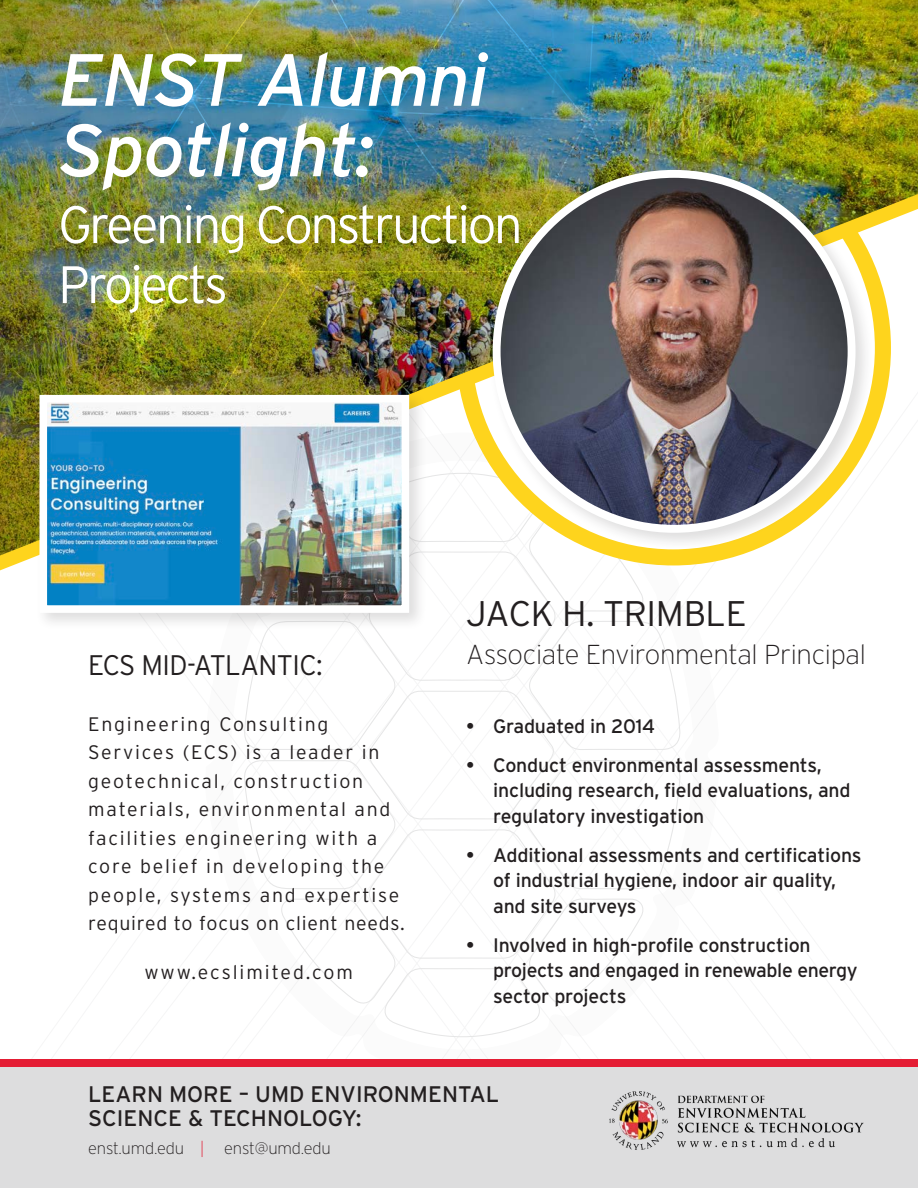
<style>
.page{position:relative;width:918px;height:1188px;background:#fff}
.page>*{position:absolute;margin:0;border:0;box-sizing:border-box;transform-origin:0 0}
.t1{font:italic 73.8px/70.5px "Interstate";letter-spacing:-.02em;color:#fff}
.t2{font:300 52.5px/60px "Interstate";letter-spacing:-.05em;color:#fff}
.t3{font:300 35.55px "Interstate";letter-spacing:-.01em;color:#231f20}
.t4{font:300 28.35px "Interstate";letter-spacing:-.02em;color:#231f20}
.t5{font:200 27.3px "Interstate";letter-spacing:-.01em;color:#231f20}
.t6{font:22.5px "Interstate";color:#231f20}
.t7{font:19.5px/25.5px "Interstate";letter-spacing:-.01em;color:#231f20}
.t8{font:300 19.5px/28.5px "Interstate";letter-spacing:.09em;color:#231f20}
.t9{font:200 16.5px "Interstate";letter-spacing:-.01em;color:#231f20}
.s1{color:#e41d34}
</style>
<div class="page">
<svg style="left:243px;top:583px;width:439px;height:455px"></svg>
<div style="left:0;top:1063px;width:918px;height:125px;background:#ddddde"></div>
<div style="left:0;top:1059px;width:918px;height:8px;background:#e41d34"></div>
<img style="left:609px;top:1092px;width:255px;height:58px">
<img style="left:0;top:0;width:918px;height:194px">
<img style="left:0;top:194px;width:918px;height:376px">
<div style="left:488px;top:165px;width:386px;height:386px;background:#231f20;opacity:.15"></div>
<img style="left:497px;top:175px;width:355px;height:354px">
<div style="left:493px;top:170px;width:363px;height:363px;border:8px solid #fff;border-radius:50%"></div>
<div style="left:35px;top:390px;width:392px;height:240px;background:#231f20;opacity:.15"></div>
<img style="left:48px;top:404px;width:352px;height:200px">
<div style="left:39px;top:395px;width:370px;height:218px;border:8px solid #fff"></div>
<p class="t1" style="left:58px;top:44px;width:431px">ENST Alumni<br>Spotlight:</p>
<p class="t2" style="left:58px;top:194px;width:466px">Greening Construction<br>Projects</p>
<p class="t4" style="left:88px;top:649px;width:236px">ECS MID-ATLANTIC:</p>
<p class="t8" style="left:88px;top:709px;width:318px">Engineering Consulting<br>Services (ECS) is a leader in geotechnical, construction materials, environmental and facilities engineering with a core belief in developing the people, systems and expertise required to focus on client needs.</p>
<p class="t8" style="left:144px;top:958px;width:210px">www.ecslimited.com</p>
<p class="t3" style="left:466px;top:594px;width:282px">JACK H. TRIMBLE</p>
<p class="t5" style="left:466px;top:640px;width:401px">Associate Environmental Principal</p>
<p class="t7" style="left:466px;top:713px;width:191px">• Graduated in 2014</p>
<p class="t7" style="left:493px;top:752px;width:359px;text-indent:-27px">• Conduct environmental assessments, including research, field evaluations, and regulatory investigation</p>
<p class="t7" style="left:493px;top:842px;width:370px;text-indent:-27px">• Additional assessments and certifications of industrial hygiene, indoor air quality, and site surveys</p>
<p class="t7" style="left:493px;top:932px;width:366px;text-indent:-27px">• Involved in high-profile construction projects and engaged in renewable energy sector projects</p>
<p class="t6" style="left:88px;top:1081px;width:412px">LEARN MORE – UMD ENVIRONMENTAL</p>
<p class="t6" style="left:88px;top:1106px;width:275px">SCIENCE &amp; TECHNOLOGY:</p>
<p class="t9" style="left:88px;top:1140px;width:244px">enst.umd.edu <span class="s1">|</span> enst@umd.edu</p>
</div>
